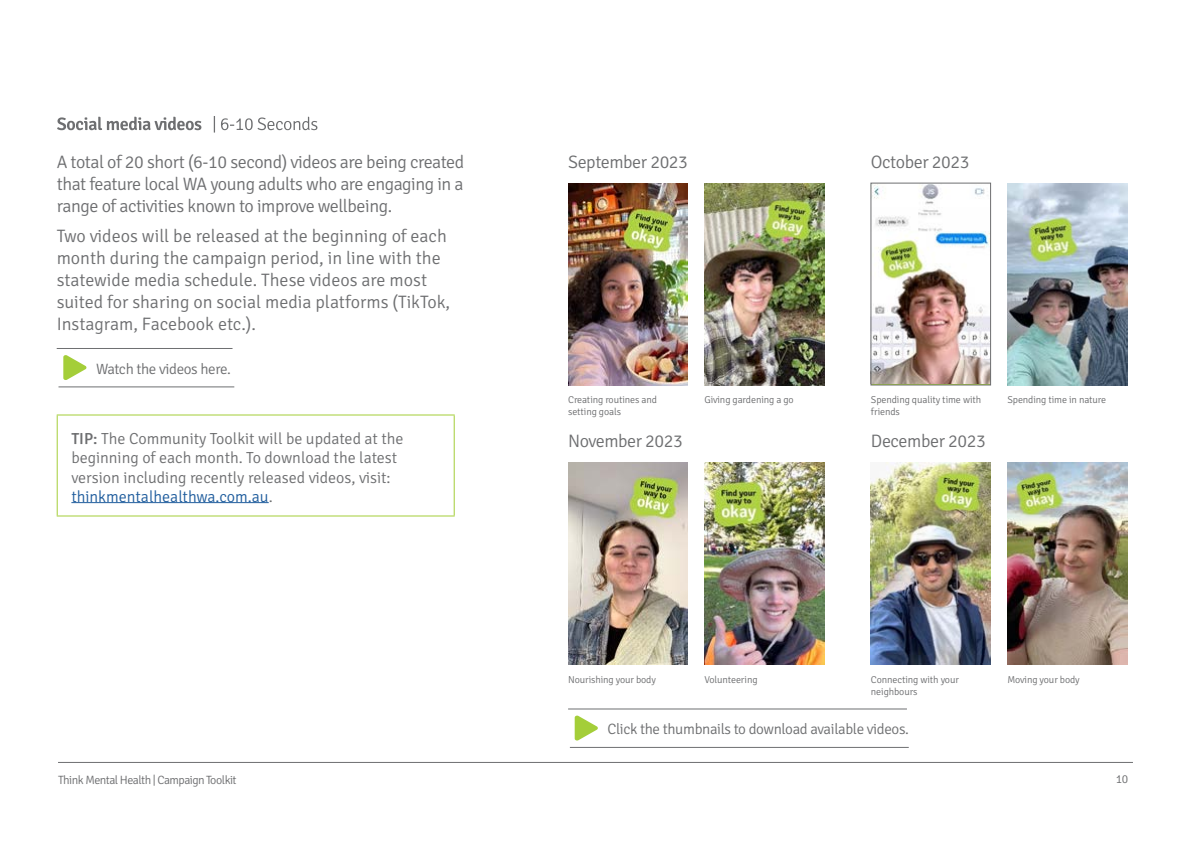
<style>
.page{position:relative;width:1191px;height:842px;background:#fff}
.page>*{position:absolute;margin:0;border:0;box-sizing:border-box;transform-origin:0 0}
.t1{font:300 18px/22px "Signika";color:#6e6f71;text-align:justify}
.t2{font:300 18px "Signika";letter-spacing:-.025em;color:#6e6f71}
.t3{font:300 16px/19.2px "Signika";color:#6e6f71}
.t4{font:300 15px "Signika";letter-spacing:-.025em;color:#6e6f71}
.t5{font:300 12px "Signika";letter-spacing:-.045em;color:#6e6f71}
.t6{font:300 10px/12px "Signika";letter-spacing:-.01em;color:#6e6f71}
.s1{font-weight:500}
.s2{color:#215e9e}
</style>
<div class="page">
<hr style="left:58px;top:762px;width:1075px;height:1px;background:#6e6f71">
<svg style="left:57px;top:116px;width:260px;height:17px"></svg>
<svg style="left:63px;top:355px;width:24px;height:25px"></svg>
<hr style="left:58px;top:387px;width:176px;height:1px;background:#6e6f71">
<hr style="left:57px;top:348px;width:175px;height:1px;background:#6e6f71">
<img style="left:568px;top:183px;width:119px;height:202px">
<img style="left:704px;top:183px;width:120px;height:202px">
<img style="left:872px;top:185px;width:116px;height:198px">
<div style="left:870px;top:183px;width:120px;height:202px;border:1px solid #6e6f71"></div>
<img style="left:1007px;top:183px;width:120px;height:202px">
<img style="left:568px;top:463px;width:119px;height:201px">
<img style="left:704px;top:463px;width:120px;height:201px">
<img style="left:871px;top:463px;width:119px;height:201px">
<img style="left:1007px;top:463px;width:120px;height:201px">
<hr style="left:57px;top:414px;width:398px;height:1px;background:#a4ce39">
<hr style="left:57px;top:415px;width:1px;height:100px;background:#a4ce39">
<hr style="left:454px;top:415px;width:1px;height:100px;background:#a4ce39">
<hr style="left:57px;top:515px;width:398px;height:1px;background:#a4ce39">
<hr style="left:71px;top:502px;width:198px;height:1px;background:#215e9e">
<hr style="left:570px;top:747px;width:338px;height:1px;background:#6e6f71">
<svg style="left:574px;top:715px;width:24px;height:26px"></svg>
<hr style="left:568px;top:709px;width:339px;height:1px;background:#6e6f71">
<p class="t1" style="left:57px;top:149px;width:409px">A total of 20 short (6-10 second) videos are being created that feature local WA young adults who are engaging in a range of activities known to improve wellbeing.</p>
<p class="t1" style="left:57px;top:224px;width:395px;text-align:left">Two videos will be released at the beginning of each month during the campaign period, in line with the statewide media schedule. These videos are most suited for sharing on social media platforms (TikTok, Instagram, Facebook etc.).</p>
<p class="t4" style="left:96px;top:358px;width:136px">Watch the videos here.</p>
<p class="t2" style="left:568px;top:149px;width:121px">September 2023</p>
<p class="t2" style="left:871px;top:149px;width:100px">October 2023</p>
<p class="t6" style="left:568px;top:393px;width:90px">Creating routines and setting goals</p>
<p class="t6" style="left:704px;top:393px;width:91px">Giving gardening a go</p>
<p class="t6" style="left:1007px;top:393px;width:100px">Spending time in nature</p>
<p class="t6" style="left:871px;top:393px;width:112px">Spending quality time with friends</p>
<p class="t3" style="left:71px;top:428px;width:334px"><span class="s1">TIP:</span> The Community Toolkit will be updated at the</p>
<p class="t2" style="left:568px;top:428px;width:116px">November 2023</p>
<p class="t2" style="left:871px;top:428px;width:116px">December 2023</p>
<p class="t3" style="left:71px;top:447px;width:327px">beginning of each month. To download the latest version including recently released videos, visit: <span class="s2">thinkmentalhealthwa.com.au</span>.</p>
<p class="t6" style="left:568px;top:673px;width:89px">Nourishing your body</p>
<p class="t6" style="left:704px;top:673px;width:55px">Volunteering</p>
<p class="t6" style="left:871px;top:673px;width:89px">Connecting with your neighbours</p>
<p class="t6" style="left:1007px;top:673px;width:74px">Moving your body</p>
<p class="t4" style="left:607px;top:719px;width:303px">Click the thumbnails to download available videos.</p>
<p class="t5" style="left:58px;top:771px;width:180px">Think Mental Health | Campaign Toolkit</p>
<p class="t5" style="left:1115px;top:770px;width:14px">10</p>
</div>
